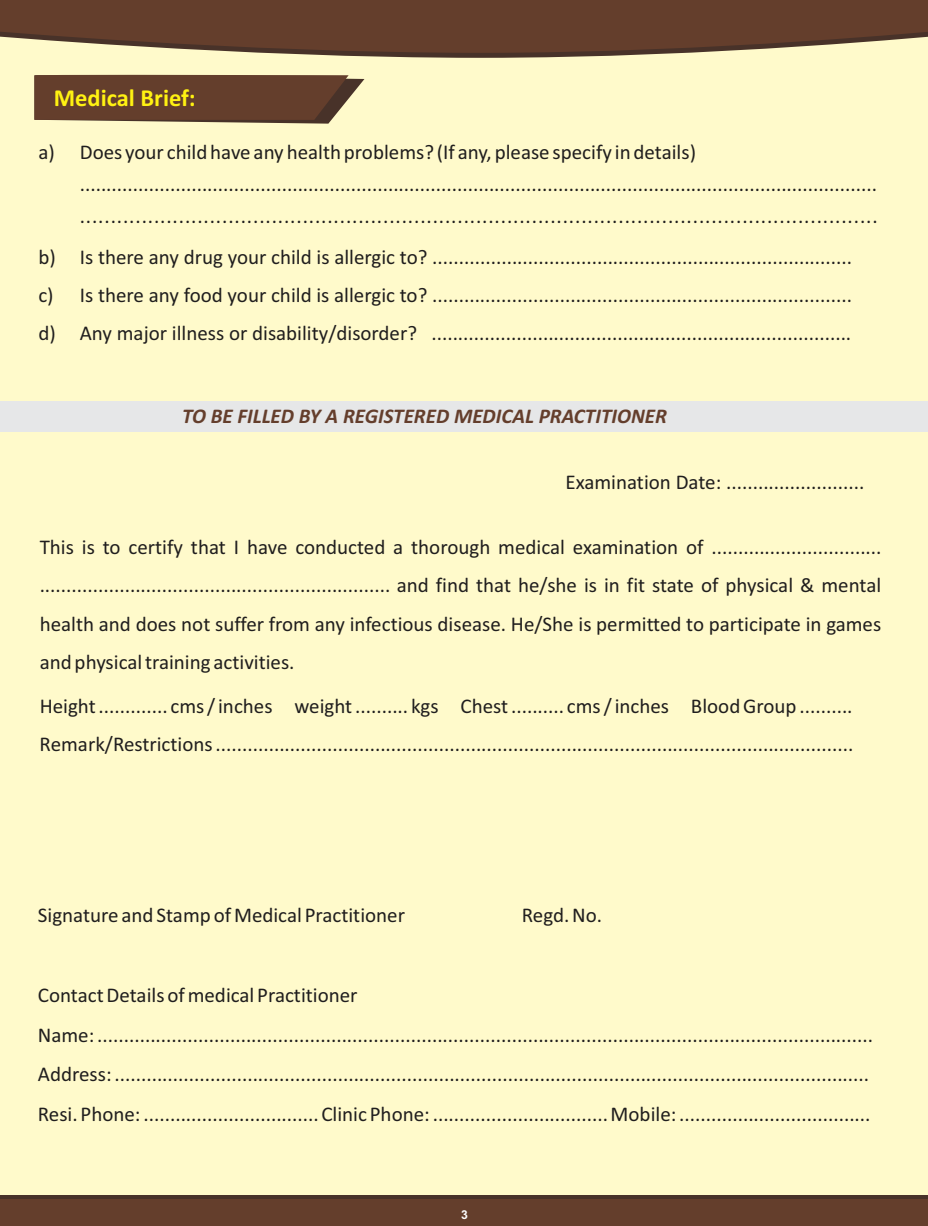
<style>
.page{position:relative;width:928px;height:1226px;background:#fff}
.page>*{position:absolute;margin:0;border:0;box-sizing:border-box;transform-origin:0 0}
.t1{font:700 24.5px "Calibri";color:#fff212}
.t2{font:21px/38px "Calibri";color:#201e1e}
.t3{font:italic 700 21px "Calibri";color:#643e2c}
.t4{font:700 12.25px "Arial";color:#fefefe}
</style>
<div class="page">
<div style="left:0;top:0;width:928px;height:1225px;background:#fffacb"></div>
<svg style="left:270px;top:53px;width:410px;height:5px;fill:#483229"></svg>
<svg style="left:0;top:0;width:928px;height:53px;background:#6d4b37"></svg>
<div style="left:0;top:1194px;width:928px;height:31px;background:#483229"></div>
<div style="left:0;top:1198px;width:928px;height:27px;background:#643e2c"></div>
<div style="left:0;top:401px;width:928px;height:31px;background:#e6e7e8"></div>
<svg style="left:34px;top:74px;width:330px;height:50px;background:#73523d"></svg>
<p class="t1" style="left:54px;top:87px;width:143px">Medical Brief:</p>
<p class="t2" style="left:38px;top:134px;width:18px">a)</p>
<p class="t2" style="left:38px;top:240px;width:19px;text-align:justify">b) c) d)</p>
<p class="t2" style="left:80px;top:137px;width:799px;line-height:32px">Does your child have any health problems? (If any, please specify in details) ...................................................................................................................................................... .................................................................................................................................</p>
<p class="t2" style="left:80px;top:240px;width:774px;text-align:justify">Is there any drug your child is allergic to? ...............................................................................<br>Is there any food your child is allergic to? ...............................................................................<br>Any major illness or disability/disorder? ...............................................................................</p>
<p class="t3" style="left:182px;top:407px;width:486px">TO BE FILLED BY A REGISTERED MEDICAL PRACTITIONER</p>
<p class="t2" style="left:565px;top:464px;width:300px">Examination Date: ..........................</p>
<p class="t2" style="left:40px;top:529px;width:843px;text-align:justify">This is to certify that I have conducted a thorough medical examination of ................................ .................................................................. and find that he/she is in fit state of physical &amp; mental health and does not suffer from any infectious disease. He/She is permitted to participate in games and physical training activities.</p>
<p class="t2" style="left:40px;top:688px;width:815px">Height ............. cms / inches weight .......... kgs Chest .......... cms / inches Blood Group ..........<br>Remark/Restrictions ........................................................................................................................</p>
<p class="t2" style="left:38px;top:898px;width:369px">Signature and Stamp of Medical Practitioner</p>
<p class="t2" style="left:522px;top:898px;width:82px">Regd. No.</p>
<p class="t2" style="left:38px;top:976px;width:837px;line-height:39.7px">Contact Details of medical Practitioner<br>Name: ..................................................................................................................................................<br>Address: ..............................................................................................................................................<br>Resi. Phone: ................................. Clinic Phone: ................................. Mobile: ....................................</p>
<p class="t4" style="left:461px;top:1210px;width:8px">3</p>
</div>
